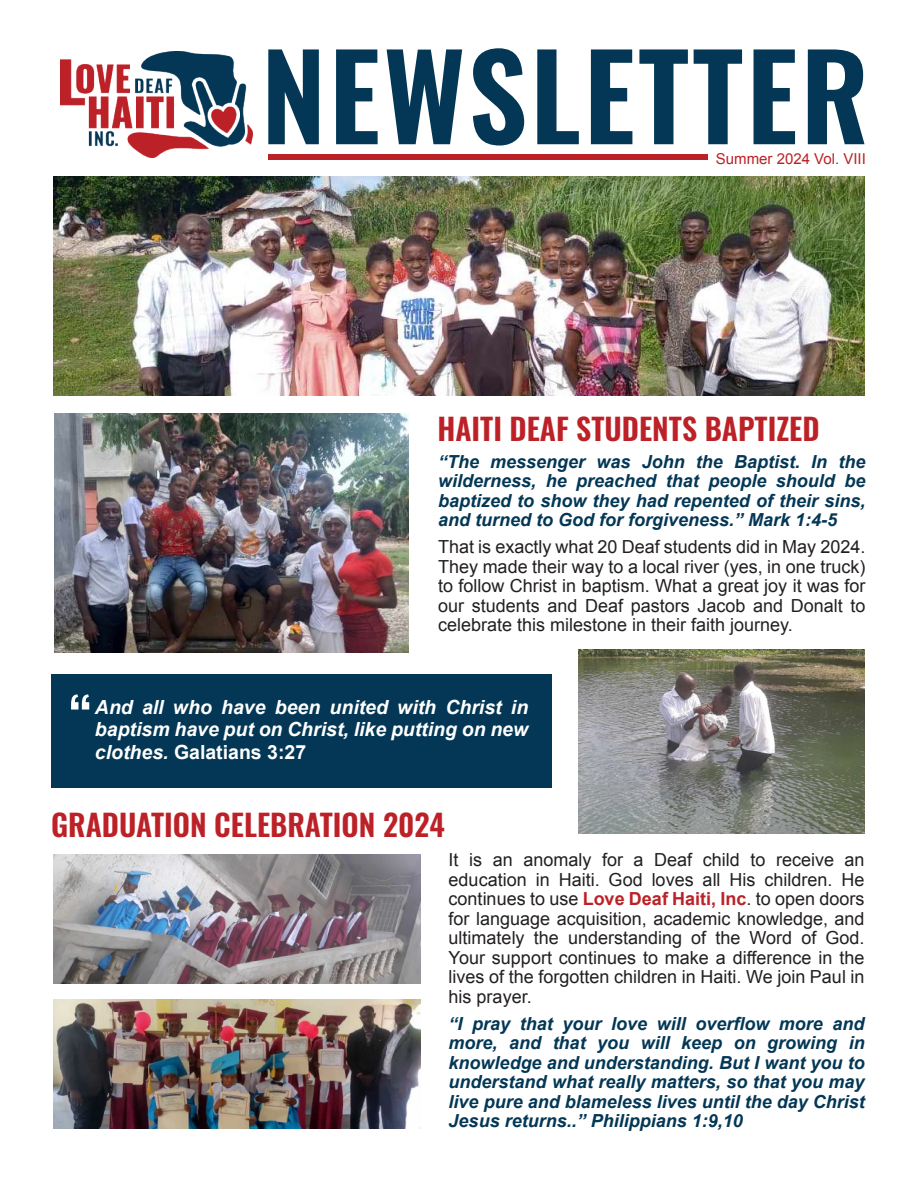
<style>
.page{position:relative;width:918px;height:1188px;background:#fff}
.page>*{position:absolute;margin:0;border:0;box-sizing:border-box;transform-origin:0 0}
.t1{font:600 117px "Oswald";letter-spacing:.025em;color:#033755}
.t2{font:600 54px "Oswald";color:#fff}
.t3{font:600 30px "Oswald";color:#bc2127}
.t4{font:italic 700 19.5px/22.5px "Arial";color:#fff;text-align:justify}
.t5{font:18px/19.5px "Arial";color:#231f20;text-align:justify}
.t6{font:italic 700 18px/19.5px "Arial";color:#033755;text-align:justify}
.t7{font:15px "Arial";color:#bc2127}
.s1{font-style:normal}
.s2{font-weight:700;color:#bc2127}
</style>
<div class="page">
<img style="left:53px;top:1000px;width:367px;height:129px">
<img style="left:53px;top:854px;width:367px;height:129px">
<img style="left:54px;top:413px;width:355px;height:240px">
<img style="left:579px;top:650px;width:285px;height:183px">
<div style="left:51px;top:675px;width:500px;height:113px;background:#033755"></div>
<img style="left:53px;top:177px;width:811px;height:219px">
<div style="left:268px;top:154px;width:440px;height:6px;background:#bc2127"></div>
<img style="left:60px;top:51px;width:192px;height:107px">
<h1 class="t1" style="left:261px;top:35px;width:609px">NEWSLETTER</h1>
<p class="t7" style="left:716px;top:149px;width:152px">Summer 2024 Vol. VIII</p>
<h3 class="t3" style="left:437px;top:413px;width:384px">HAITI DEAF STUDENTS BAPTIZED</h3>
<p class="t6" style="left:438px;top:452px;width:429px">“The messenger was John the Baptist. In the wilderness, he preached that people should be baptized to show they had repented of their sins, and turned to God for forgiveness.” Mark 1:4-5</p>
<p class="t5" style="left:438px;top:537px;width:429px">That is exactly what 20 Deaf students did in May 2024.<br>They made their way to a local river (yes, in one truck) to follow Christ in baptism. What a great joy it was for our students and Deaf pastors Jacob and Donalt to celebrate this milestone in their faith journey.</p>
<h2 class="t2" style="left:70px;top:689px;width:24px">“</h2>
<p class="t4" style="left:95px;top:696px;width:435px">And all who have been united with Christ in baptism have put on Christ, like putting on new clothes. <span class="s1">Galatians 3:27</span></p>
<h3 class="t3" style="left:51px;top:809px;width:395px">GRADUATION CELEBRATION 2024</h3>
<p class="t5" style="left:449px;top:851px;width:417px">It is an anomaly for a Deaf child to receive an education in Haiti. God loves all His children. He continues to use <span class="s2">Love Deaf Haiti, Inc</span>. to open doors for language acquisition, academic knowledge, and ultimately the understanding of the Word of God.<br>Your support continues to make a difference in the lives of the forgotten children in Haiti. We join Paul in his prayer.</p>
<p class="t6" style="left:449px;top:1015px;width:418px">“I pray that your love will overflow more and more, and that you will keep on growing in knowledge and understanding. But I want you to understand what really matters, so that you may live pure and blameless lives until the day Christ Jesus returns..” Philippians 1:9,10</p>
</div>
